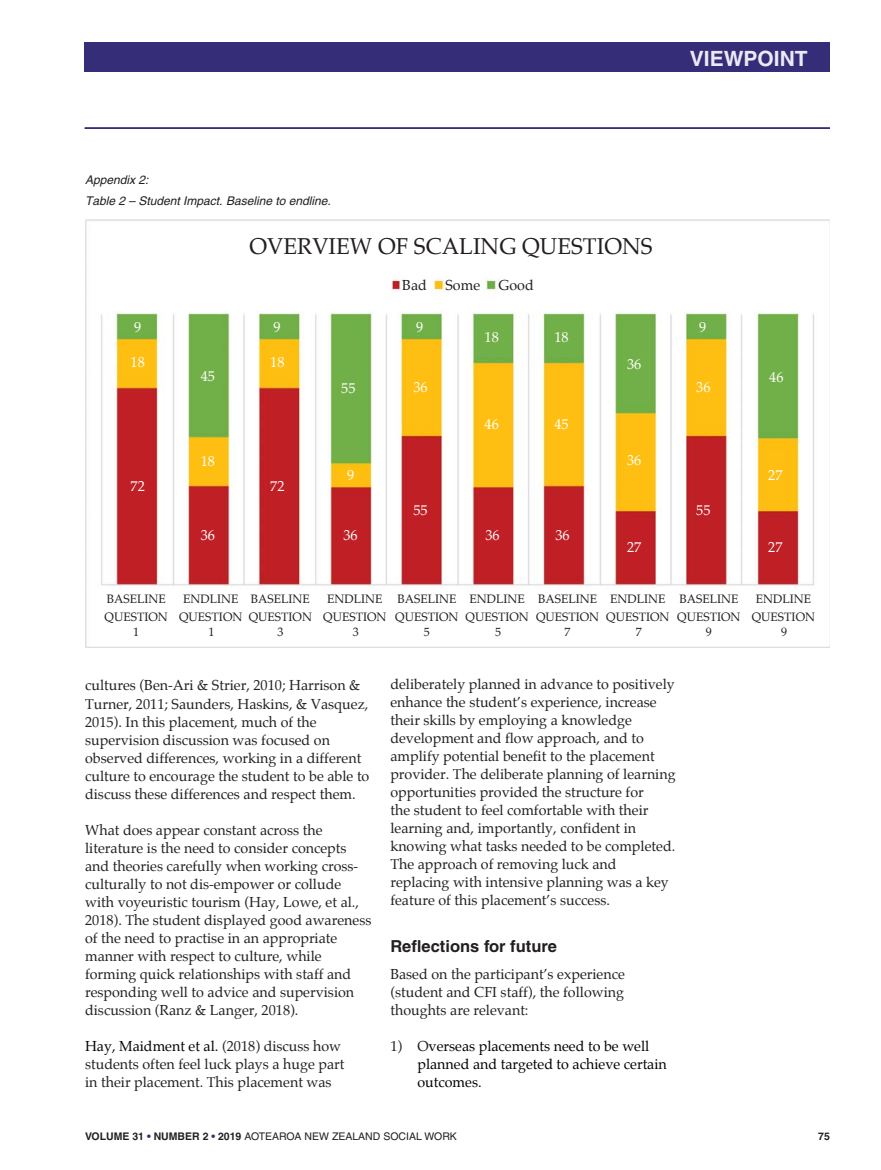
<style>
.page{position:relative;width:881px;height:1170px;background:#fff}
.page>*{position:absolute;margin:0;border:0;box-sizing:border-box;transform-origin:0 0}
.t1{font:22.5px "Palatino";color:#231f20}
.t2{font:700 21px "Helvetica";color:#ebe9f5}
.t3{font:700 16.5px "Helvetica";color:#231f20}
.t4{font:14.25px/18px "Palatino";color:#231f20}
.t5{font:14.25px/18px "Palatino";color:#010202}
.t6{font:14.25px "Palatino";color:#fff}
.t7{font:12px/18px "Palatino";color:#231f20}
.t8{font:italic 12px/21px "Helvetica";color:#231f20}
.t9{font:10.5px "Helvetica";color:#231f20}
.t10{font:700 10.5px "Helvetica";color:#231f20}
.s1{color:#010202}
.s2{color:#231f20}
.s3{font-weight:700}
.s4{font-weight:700;color:#362d79}
</style>
<div class="page">
<div style="left:85px;top:43px;width:744px;height:29px;background:#362d79"></div>
<hr style="left:85px;top:127px;width:744px;height:2px;background:#362d79">
<img style="left:85px;top:219px;width:744px;height:428px">
<h2 class="t2" style="left:689px;top:50px;width:119px">VIEWPOINT</h2>
<p class="t8" style="left:85px;top:170px;width:247px">Appendix 2:<br>Table 2 – Student Impact. Baseline to endline.</p>
<h1 class="t1" style="left:249px;top:235px;width:404px">OVERVIEW OF SCALING QUESTIONS</h1>
<p class="t4" style="left:402px;top:277px;width:26px">Bad</p>
<p class="t6" style="left:134px;top:320px;width:9px">9</p>
<p class="t6" style="left:273px;top:320px;width:9px">9</p>
<p class="t6" style="left:416px;top:320px;width:9px">9</p>
<p class="t6" style="left:698px;top:320px;width:9px">9</p>
<p class="t4" style="left:445px;top:277px;width:36px">Some</p>
<p class="t4" style="left:498px;top:277px;width:37px">Good</p>
<p class="t6" style="left:484px;top:330px;width:16px">18</p>
<p class="t6" style="left:554px;top:330px;width:16px">18</p>
<p class="t6" style="left:131px;top:355px;width:16px">18</p>
<p class="t6" style="left:270px;top:355px;width:16px">18</p>
<p class="t6" style="left:201px;top:369px;width:16px">45</p>
<p class="t6" style="left:201px;top:454px;width:16px">18</p>
<p class="t6" style="left:131px;top:479px;width:16px">72</p>
<p class="t6" style="left:270px;top:479px;width:16px">72</p>
<p class="t6" style="left:341px;top:381px;width:16px">55</p>
<p class="t6" style="left:347px;top:468px;width:9px">9</p>
<p class="t6" style="left:627px;top:357px;width:16px">36</p>
<p class="t6" style="left:413px;top:380px;width:16px">36</p>
<p class="t6" style="left:696px;top:380px;width:16px">36</p>
<p class="t6" style="left:484px;top:417px;width:16px">46</p>
<p class="t6" style="left:554px;top:417px;width:16px">45</p>
<p class="t6" style="left:627px;top:453px;width:16px">36</p>
<p class="t6" style="left:413px;top:503px;width:16px">55</p>
<p class="t6" style="left:696px;top:503px;width:16px">55</p>
<p class="t6" style="left:201px;top:528px;width:16px">36</p>
<p class="t6" style="left:343px;top:528px;width:16px">36</p>
<p class="t6" style="left:485px;top:528px;width:16px">36</p>
<p class="t6" style="left:555px;top:528px;width:16px">36</p>
<p class="t6" style="left:627px;top:540px;width:16px">27</p>
<p class="t6" style="left:769px;top:370px;width:16px">46</p>
<p class="t6" style="left:768px;top:468px;width:16px">27</p>
<p class="t6" style="left:768px;top:540px;width:16px">27</p>
<p class="t7" style="left:105px;top:591px;width:65px">BASELINE<br>QUESTION</p>
<p class="t7" style="left:249px;top:591px;width:65px">BASELINE<br>QUESTION</p>
<p class="t7" style="left:395px;top:591px;width:65px">BASELINE<br>QUESTION</p>
<p class="t7" style="left:536px;top:591px;width:65px">BASELINE<br>QUESTION</p>
<p class="t7" style="left:677px;top:591px;width:65px">BASELINE<br>QUESTION</p>
<p class="t7" style="left:133px;top:623px;width:7px">1</p>
<p class="t7" style="left:277px;top:623px;width:7px">3</p>
<p class="t7" style="left:424px;top:623px;width:7px">5</p>
<p class="t7" style="left:564px;top:623px;width:7px">7</p>
<p class="t7" style="left:705px;top:623px;width:7px">9</p>
<p class="t7" style="left:179px;top:591px;width:65px;text-align:center">ENDLINE<br>QUESTION</p>
<p class="t7" style="left:323px;top:591px;width:65px;text-align:center">ENDLINE<br>QUESTION</p>
<p class="t7" style="left:465px;top:591px;width:65px;text-align:center">ENDLINE<br>QUESTION</p>
<p class="t7" style="left:606px;top:591px;width:65px;text-align:center">ENDLINE<br>QUESTION</p>
<p class="t7" style="left:751px;top:591px;width:65px;text-align:center">ENDLINE<br>QUESTION</p>
<p class="t7" style="left:208px;top:623px;width:7px">1</p>
<p class="t7" style="left:352px;top:623px;width:7px">3</p>
<p class="t7" style="left:495px;top:623px;width:7px">5</p>
<p class="t7" style="left:635px;top:623px;width:7px">7</p>
<p class="t7" style="left:780px;top:623px;width:7px">9</p>
<p class="t4" style="left:85px;top:677px;width:286px">cultures (Ben-Ari &amp; Strier, 2010; Harrison &amp; Turner, 2011; Saunders, Haskins, &amp; Vasquez, 2015). In this placement, much of the supervision discussion was focused on observed differences, working in a different culture to encourage the student to be able to discuss these differences and respect them.</p>
<p class="t4" style="left:85px;top:821px;width:288px">What does appear constant across the literature is the need to consider concepts and theories carefully when working cross&shy;culturally to not dis-empower or collude with voyeuristic tourism (Hay, Lowe, et al., 2018). The student displayed good awareness of the need to practise in an appropriate manner with respect to culture, while forming quick relationships with staff and responding well to advice and supervision discussion (Ranz &amp; Langer, 2018).</p>
<p class="t4" style="left:85px;top:1037px;width:261px"><span class="s1">Hay, Maidment et al.</span> (2018) discuss how students often feel luck plays a huge part in their placement. This placement was</p>
<p class="t4" style="left:390px;top:676px;width:287px">deliberately planned in advance to positively enhance the student’s experience, increase their skills by employing a knowledge development and flow approach, and to amplify potential benefit to the placement provider. The deliberate planning of learning opportunities provided the structure for<br>the student to feel comfortable with their learning and, importantly, confident in knowing what tasks needed to be completed.<br>The approach of removing luck and replacing with intensive planning was a key feature of this placement’s success.</p>
<p class="t3" style="left:390px;top:939px;width:168px">Reflections for future</p>
<p class="t4" style="left:390px;top:965px;width:236px;text-align:justify">Based on the participant’s experience (student and CFI staff), the following thoughts are relevant:</p>
<p class="t5" style="left:417px;top:1037px;width:251px;text-indent:-27px"><span class="s2">1) O</span>verseas placements need to be well planned and targeted to achieve certain outcomes.</p>
<p class="t9" style="left:85px;top:1132px;width:373px"><span class="s3">VOLUME 31</span> <span class="s4">•</span> <span class="s3">NUMBER 2</span> <span class="s4">•</span> <span class="s3">2019</span> AOTEAROA NEW ZEALAND SOCIAL WORK</p>
<p class="t10" style="left:817px;top:1132px;width:13px">75</p>
</div>
